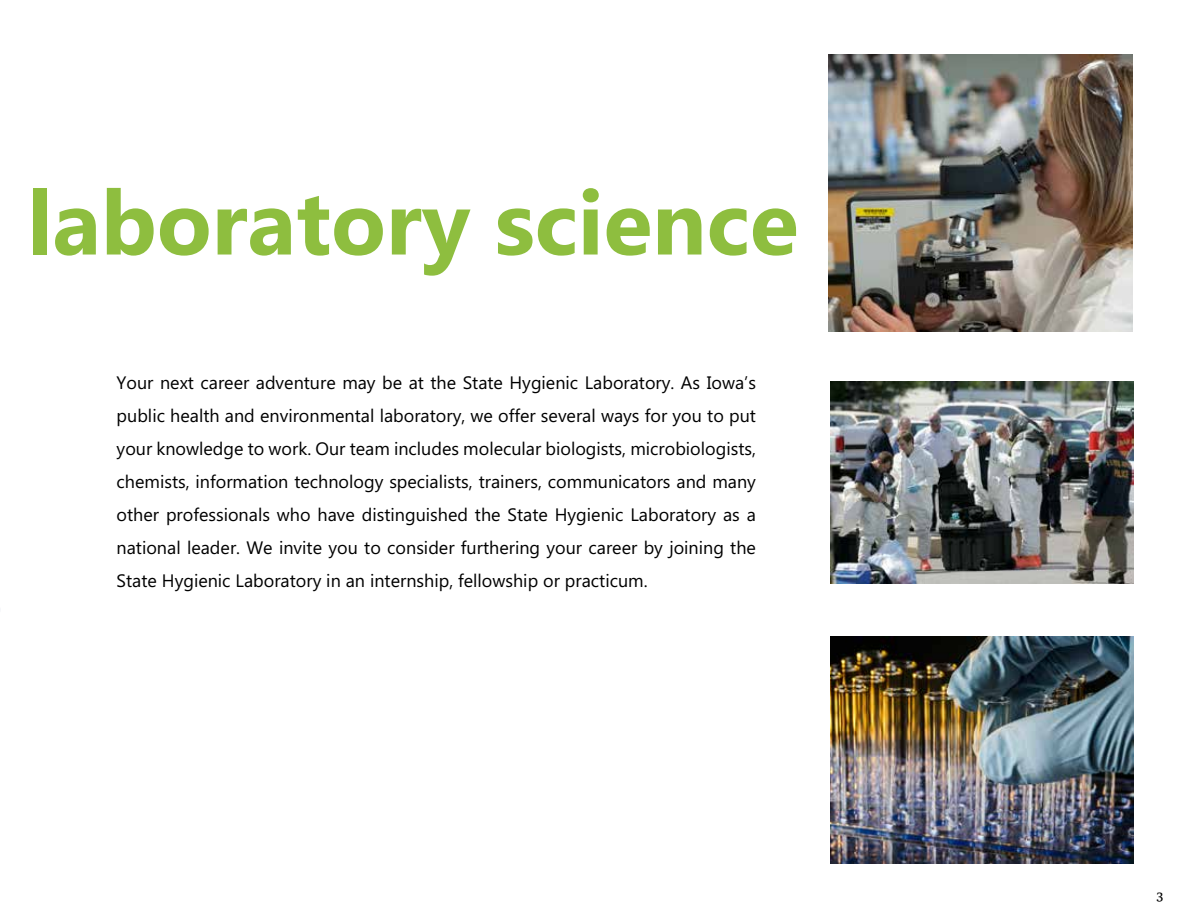
<style>
.page{position:relative;width:1188px;height:918px;background:#fff}
.page>*{position:absolute;margin:0;border:0;box-sizing:border-box;transform-origin:0 0}
.t1{font:700 90px "Microsoft Phags Pa";color:#8ebe3f}
.t2{font:18px/33px "Microsoft Phags Pa";color:#000;text-align:justify}
.t3{font:15px "Nyala";color:#000}
</style>
<div class="page">
<img style="left:830px;top:381px;width:304px;height:203px">
<img style="left:828px;top:54px;width:305px;height:278px">
<img style="left:831px;top:637px;width:303px;height:227px">
<h1 class="t1" style="left:27px;top:158px;width:773px">laboratory science</h1>
<p class="t2" style="left:117px;top:365px;width:641px">Your next career adventure may be at the State Hygienic Laboratory. As Iowa’s public health and environmental laboratory, we offer several ways for you to put your knowledge to work. Our team includes molecular biologists, microbiologists, chemists, information technology specialists, trainers, communicators and many other professionals who have distinguished the State Hygienic Laboratory as a national leader. We invite you to consider furthering your career by joining the State Hygienic Laboratory in an internship, fellowship or practicum.</p>
<p class="t3" style="left:1156px;top:887px;width:8px">3</p>
</div>
